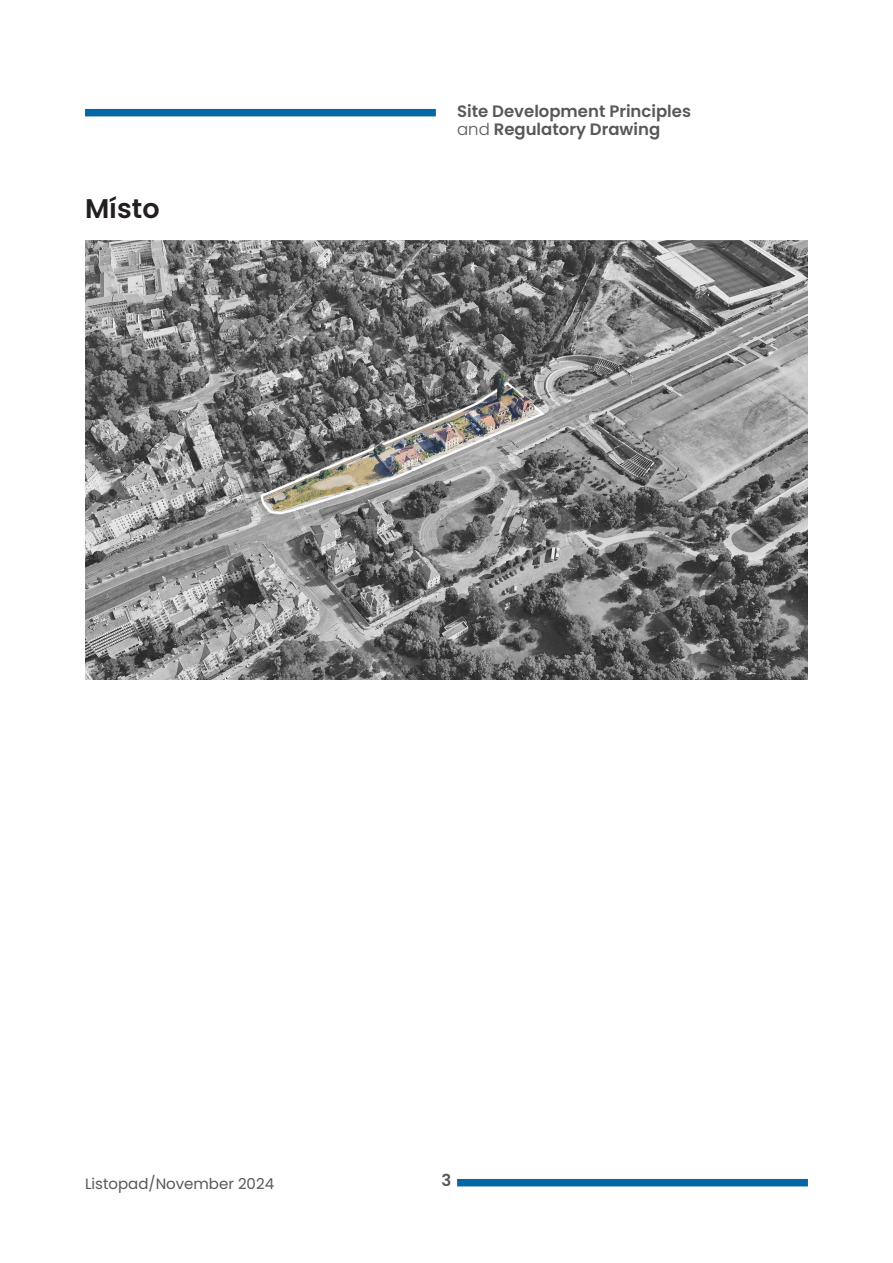
<style>
.page{position:relative;width:893px;height:1263px;background:#fff}
.page>*{position:absolute;margin:0;border:0;box-sizing:border-box;transform-origin:0 0}
.t1{font:600 27px "Poppins";color:#231f20}
.t2{font:600 16.5px/18px "Poppins";color:#57585a}
.t3{font:15px "Poppins";color:#57585a}
.s1{font-weight:300}
</style>
<div class="page">
<div style="left:457px;top:1179px;width:351px;height:7px;background:#0367a6"></div>
<div style="left:85px;top:109px;width:351px;height:7px;background:#0367a6"></div>
<img style="left:85px;top:240px;width:723px;height:440px">
<h1 class="t1" style="left:85px;top:189px;width:76px">Místo</h1>
<p class="t2" style="left:457px;top:102px;width:235px">Site Development Principles <span class="s1">and</span> Regulatory Drawing</p>
<p class="t3" style="left:85px;top:1173px;width:191px">Listopad/November 2024</p>
<p class="t2" style="left:442px;top:1172px;width:11px">3</p>
</div>
